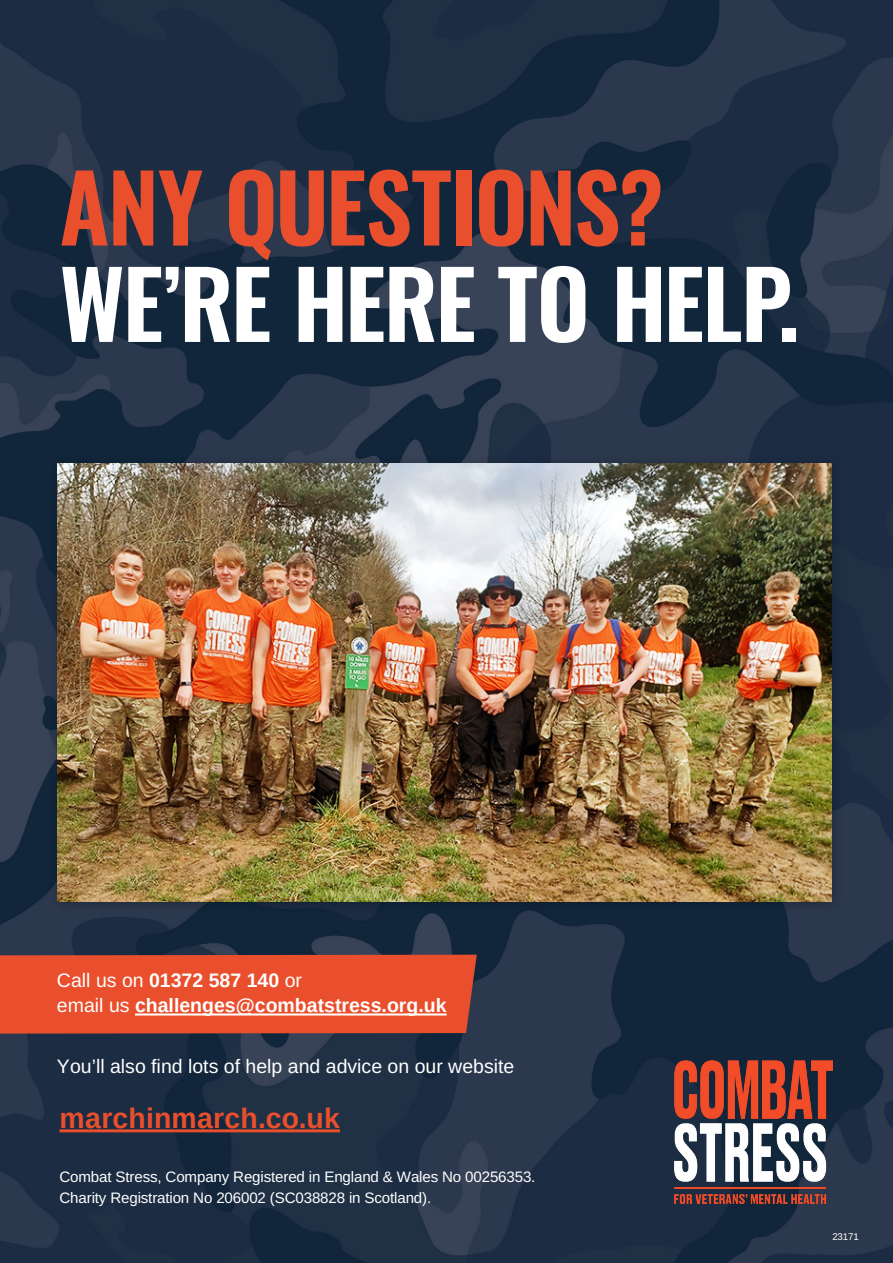
<style>
.page{position:relative;width:893px;height:1263px;background:#fff}
.page>*{position:absolute;margin:0;border:0;box-sizing:border-box;transform-origin:0 0}
.t1{font:92.7px "Oswald";letter-spacing:-.025em;color:#fff}
.t2{font:92.7px "Oswald";letter-spacing:-.025em;color:#e94f2d}
.t3{font:700 28.5px "Arimo";letter-spacing:.01em;color:#e94f2d}
.t4{font:700 19.5px/25.3px "Arimo";color:#fff}
.t5{font:19.5px "Arimo";color:#fff}
.t6{font:15.15px/21.6px "Arimo";letter-spacing:-.01em;color:#fff}
.t7{font:9.75px "Arimo";letter-spacing:-.01em;color:#fff}
.s1{font-weight:400}
</style>
<div class="page">
<img style="left:0;top:0;width:893px;height:1263px">
<div style="left:0;top:955px;width:477px;height:78px;background:#e94f2d"></div>
<hr style="left:135px;top:1013px;width:312px;height:2px;background:#fff">
<hr style="left:60px;top:1129px;width:280px;height:3px;background:#e94f2d">
<img style="left:674px;top:1060px;width:159px;height:143px">
<div style="left:49px;top:454px;width:796px;height:460px;background:#000;opacity:.25"></div>
<img style="left:58px;top:463px;width:774px;height:438px">
<h1 class="t2" style="left:60px;top:125px;width:606px">ANY QUESTIONS?</h1>
<h1 class="t1" style="left:60px;top:222px;width:741px">WE’RE HERE TO HELP.</h1>
<p class="t4" style="left:57px;top:968px;width:391px"><span class="s1">Call us on</span> 01372 587 140 <span class="s1">or<br>email us</span> challenges@combatstress.org.uk</p>
<p class="t5" style="left:57px;top:1052px;width:459px">You’ll also find lots of help and advice on our website</p>
<h2 class="t3" style="left:60px;top:1098px;width:282px">marchinmarch.co.uk</h2>
<p class="t6" style="left:60px;top:1166px;width:477px">Combat Stress, Company Registered in England &amp; Wales No 00256353.<br>Charity Registration No 206002 (SC038828 in Scotland).</p>
<p class="t7" style="left:832px;top:1230px;width:28px">23171</p>
</div>
